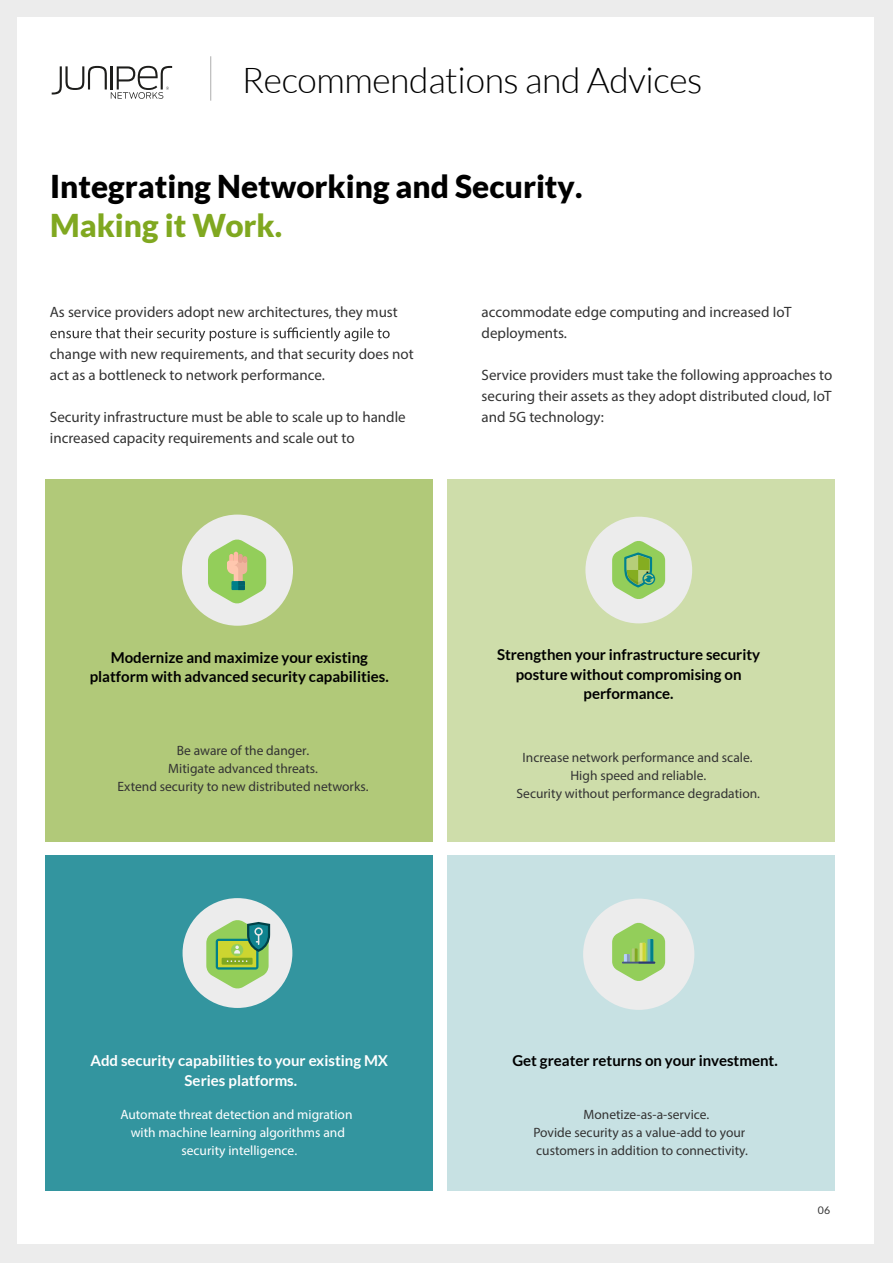
<style>
.page{position:relative;width:893px;height:1263px;background:#ececec}
.page>*{position:absolute;margin:0;border:0;box-sizing:border-box;transform-origin:0 0}
.t1{font:300 35.55px "Lato";letter-spacing:-.01em;color:#000}
.t2{font:900 31.5px "Lato";color:#000}
.t3{font:900 31.5px "Lato";color:#80a820}
.t4{font:15px/21px "Myriad Pro";color:#333}
.t5{font:700 15px/19.5px "Lato";color:#000;text-align:center}
.t6{font:700 15px "Lato";color:#fff}
.t7{font:italic 500 14.4px "Lato";color:#000;scale:1.04 1}
.t8{font:13.5px/18px "Myriad Pro";color:#333;text-align:center}
.t9{font:13.5px/18px "Myriad Pro";color:#fff;text-align:center}
.t10{font:10.5px "Lato";color:#333}
</style>
<div class="page">
<div style="left:17px;top:17px;width:857px;height:1227px;background:#fff"></div>
<div style="left:46px;top:479px;width:387px;height:363px;background:#b1c979"></div>
<div style="left:447px;top:479px;width:387px;height:363px;background:#ceddaa"></div>
<div style="left:46px;top:855px;width:387px;height:335px;background:#33959f"></div>
<div style="left:447px;top:855px;width:387px;height:335px;background:#c7e1e3"></div>
<div style="left:585px;top:517px;width:107px;height:106px;background:#ececec;border-radius:50%"></div>
<svg style="left:52px;top:66px;width:120px;height:33px"></svg>
<hr style="left:210px;top:56px;width:1px;height:45px;background:#adadad">
<svg style="left:50px;top:327px;width:340px;height:14px"></svg>
<div style="left:182px;top:515px;width:111px;height:111px;background:#ececec;border-radius:50%"></div>
<div style="left:583px;top:898px;width:111px;height:112px;background:#ececec;border-radius:50%"></div>
<div style="left:183px;top:898px;width:109px;height:110px;background:#ececec;border-radius:50%"></div>
<svg style="left:208px;top:539px;width:58px;height:65px"></svg>
<svg style="left:612px;top:922px;width:53px;height:59px"></svg>
<svg style="left:206px;top:920px;width:64px;height:69px"></svg>
<svg style="left:612px;top:541px;width:53px;height:58px"></svg>
<h1 class="t1" style="left:242px;top:61px;width:462px">Recommendations and Advices</h1>
<h2 class="t2" style="left:50px;top:168px;width:534px">Integrating Networking and Security.</h2>
<h2 class="t3" style="left:50px;top:207px;width:233px">Making it Work.</h2>
<p class="t4" style="left:50px;top:301px;width:349px">As service providers adopt new architectures, they must</p>
<p class="t4" style="left:50px;top:343px;width:365px">change with new requirements, and that security does not act as a bottleneck to network performance.</p>
<p class="t4" style="left:50px;top:406px;width:357px">Security infrastructure must be able to scale up to handle increased capacity requirements and scale out to</p>
<p class="t5" style="left:90px;top:647px;width:301px">Modernize and maximize your existing platform with advanced security capabilities.</p>
<p class="t4" style="left:482px;top:301px;width:311px">accommodate edge computing and increased IoT deployments.</p>
<p class="t4" style="left:482px;top:364px;width:352px;text-align:justify">Service providers must take the following approaches to securing their assets as they adopt distributed cloud, IoT and 5G technology:</p>
<p class="t7" style="left:645px;top:566px;width:8px">L</p>
<p class="t5" style="left:497px;top:645px;width:265px">Strengthen your infrastructure security posture without compromising on performance.</p>
<p class="t8" style="left:118px;top:741px;width:252px">Be aware of the danger.<br>Mitigate advanced threats.<br>Extend security to new distributed networks.</p>
<p class="t8" style="left:516px;top:748px;width:245px">Increase network performance and scale.<br>High speed and reliable.<br>Security without performance degradation.</p>
<p class="t6" style="left:90px;top:1052px;width:299px">Add security capabilities to your existing MX</p>
<p class="t5" style="left:512px;top:1050px;width:267px">Get greater returns on your investment.</p>
<p class="t6" style="left:185px;top:1071px;width:114px">Series platforms.</p>
<p class="t9" style="left:120px;top:1105px;width:234px">Automate threat detection and migration with machine learning algorithms and security intelligence.</p>
<p class="t8" style="left:533px;top:1105px;width:216px;text-align:left;text-indent:50px">Monetize-as-a-service.<br>Povide security as a value-add to your customers in addition to connectivity.</p>
<p class="t10" style="left:818px;top:1205px;width:14px">06</p>
</div>
